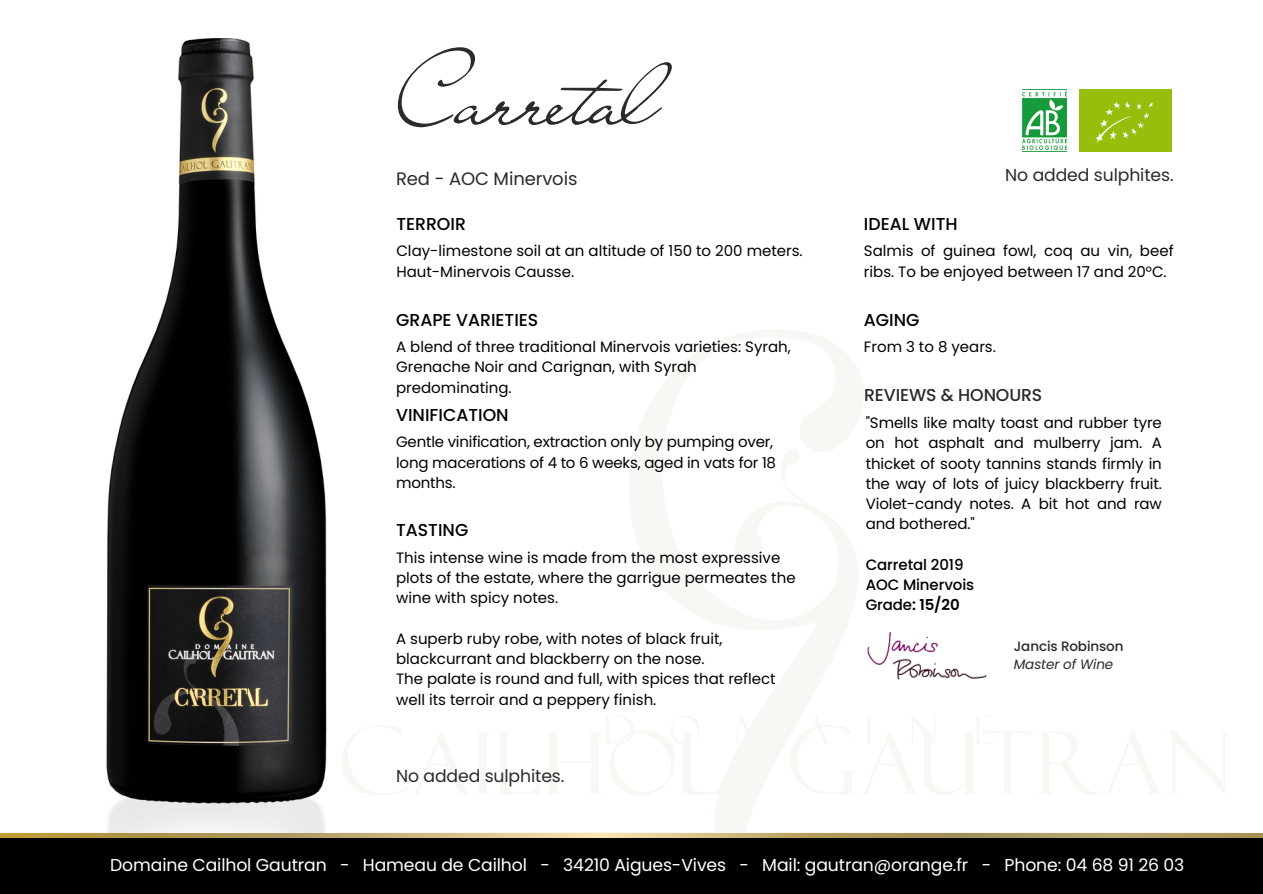
<style>
.page{position:relative;width:1263px;height:894px;background:#fff}
.page>*{position:absolute;margin:0;border:0;box-sizing:border-box;transform-origin:0 0}
.t1{font:87px "Liana";letter-spacing:-.02em;color:#2b2a29}
.t2{font:18px "Poppins";letter-spacing:-.005em;color:#2b2a29}
.t3{font:17.25px "Poppins";letter-spacing:-.005em;color:#fff}
.t4{font:500 17.25px "Poppins";color:#000}
.t5{font:17.25px "Poppins";letter-spacing:-.005em;color:#2b2a29}
.t6{font:500 17.25px "Poppins";letter-spacing:-.005em;color:#2b2a29}
.t7{font:15px/20.2px "Poppins";color:#000}
.t8{font:500 15px/20.2px "Poppins";letter-spacing:-.005em;color:#000}
.t9{font:500 13.5px "Poppins";letter-spacing:-.005em;color:#2b2a29}
.t10{font:italic 13.5px "Poppins";letter-spacing:-.005em;color:#2b2a29}
.s1{font-weight:600}
</style>
<div class="page">
<hr style="left:0;top:831px;width:1255px;height:1px;background:#f1f0e9">
<svg style="left:572px;top:330px;width:395px;height:502px"></svg>
<svg style="left:342px;top:715px;width:380px;height:80px"></svg>
<svg style="left:735px;top:715px;width:34px;height:28px"></svg>
<svg style="left:789px;top:715px;width:438px;height:79px"></svg>
<img style="left:97px;top:38px;width:240px;height:795px">
<svg style="left:0;top:833px;width:1263px;height:4px;background:#bea96b"></svg>
<div style="left:0;top:837px;width:1263px;height:56px;background:#000"></div>
<img style="left:866px;top:626px;width:121px;height:63px">
<img style="left:1022px;top:89px;width:44px;height:61px">
<img style="left:1079px;top:89px;width:92px;height:62px">
<h2 class="t1" style="left:396px;top:41px;width:263px">Carretal</h2>
<p class="t2" style="left:396px;top:166px;width:183px">Red - AOC Minervois</p>
<h2 class="t4" style="left:396px;top:212px;width:71px">TERROIR</h2>
<p class="t7" style="left:396px;top:241px;width:408px">Clay-limestone soil at an altitude of 150 to 200 meters.<br>Haut-Minervois Causse.</p>
<h2 class="t4" style="left:396px;top:307px;width:144px">GRAPE VARIETIES</h2>
<p class="t7" style="left:396px;top:336px;width:396px">A blend of three traditional Minervois varieties: Syrah,<br>Grenache Noir and Carignan, with Syrah predominating.</p>
<h2 class="t4" style="left:396px;top:402px;width:114px">VINIFICATION</h2>
<p class="t7" style="left:396px;top:432px;width:381px">Gentle vinification, extraction only by pumping over, long macerations of 4 to 6 weeks, aged in vats for 18 months.</p>
<p class="t4" style="left:396px;top:518px;width:74px">TASTING</p>
<h2 class="t7" style="left:396px;top:547px;width:401px">This intense wine is made from the most expressive plots of the estate, where the garrigue permeates the wine with spicy notes.</h2>
<p class="t7" style="left:396px;top:628px;width:328px">A superb ruby robe, with notes of black fruit, blackcurrant and blackberry on the nose.</p>
<h2 class="t7" style="left:396px;top:669px;width:381px">The palate is round and full, with spices that reflect well its terroir and a peppery finish.</h2>
<h4 class="t5" style="left:396px;top:763px;width:170px">No added sulphites.</h4>
<h3 class="t5" style="left:1005px;top:163px;width:170px">No added sulphites.</h3>
<p class="t4" style="left:864px;top:212px;width:95px">IDEAL WITH</p>
<p class="t7" style="left:864px;top:241px;width:311px">Salmis of guinea fowl, coq au vin, beef ribs. To be enjoyed between 17 and 20°C.</p>
<p class="t4" style="left:864px;top:307px;width:57px">AGING</p>
<h2 class="t7" style="left:864px;top:336px;width:133px">From 3 to 8 years.</h2>
<p class="t6" style="left:864px;top:382px;width:180px">REVIEWS &amp; HONOURS</p>
<p class="t7" style="left:866px;top:412px;width:298px;text-align:justify">"Smells like malty toast and rubber tyre on hot asphalt and mulberry jam. A thicket of sooty tannins stands firmly in the way of lots of juicy blackberry fruit.<br>Violet-candy notes. A bit hot and raw and bothered."</p>
<p class="t8" style="left:866px;top:554px;width:110px">Carretal 2019<br>AOC Minervois<br>Grade<span class="s1">: 15/20</span></p>
<h3 class="t9" style="left:1014px;top:636px;width:111px">Jancis Robinson</h3>
<h3 class="t10" style="left:1014px;top:654px;width:101px">Master of Wine</h3>
<p class="t3" style="left:110px;top:852px;width:1076px">Domaine Cailhol Gautran - Hameau de Cailhol - 34210 Aigues-Vives - Mail: gautran@orange.fr - Phone: 04 68 91 26 03</p>
</div>
